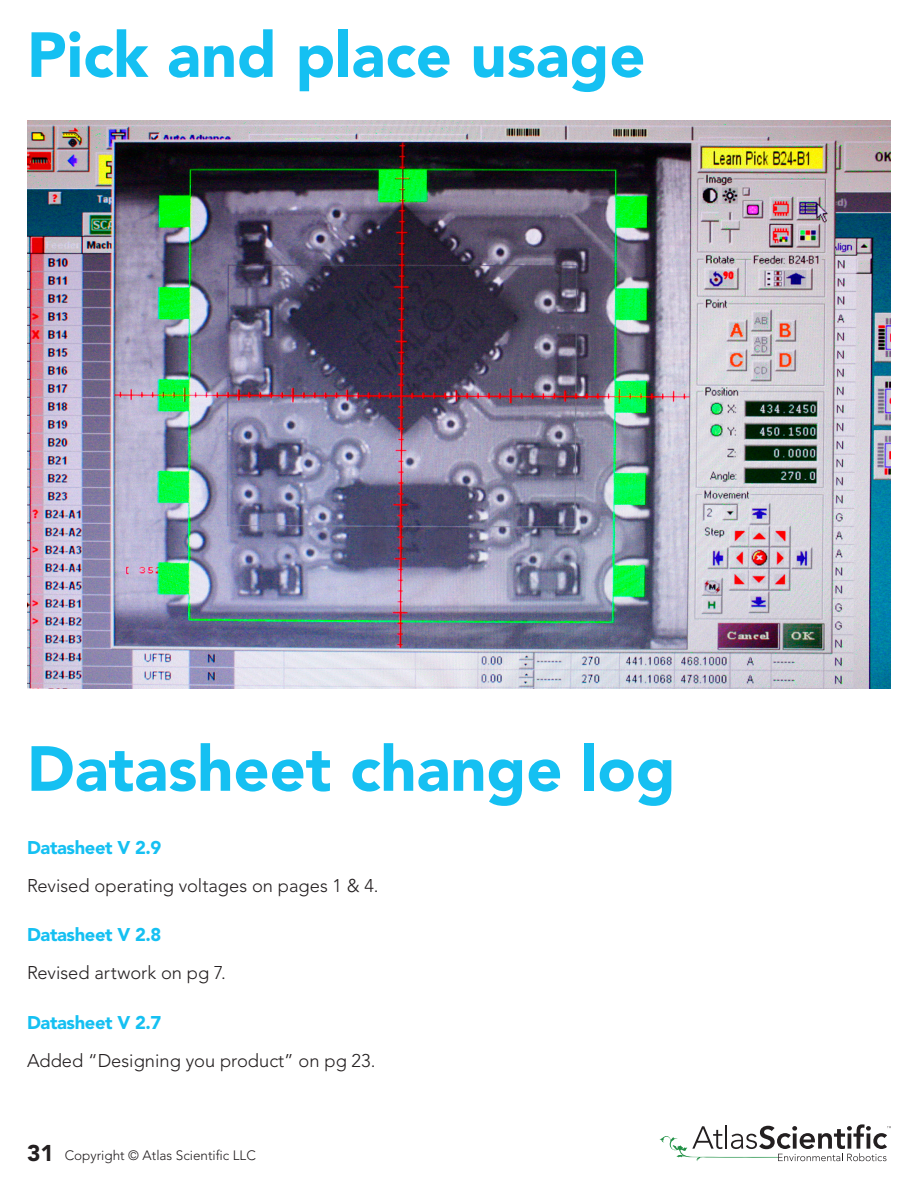
<style>
.page{position:relative;width:918px;height:1188px;background:#fff}
.page>*{position:absolute;margin:0;border:0;box-sizing:border-box;transform-origin:0 0}
.t1{font:900 63px "Avenir";color:#15c0f2}
.t2{font:300 18.3px "Avenir";color:#231f20}
.t3{font:900 18.3px "Avenir";letter-spacing:-.02em;color:#15c0f2}
.t4{font:300 13.5px "Avenir";color:#231f20}
.s1{font-weight:900;font-size:22.65px}
</style>
<div class="page">
<img style="left:27px;top:120px;width:864px;height:568px">
<svg style="left:660px;top:1124px;width:231px;height:37px"></svg>
<p class="t1" style="left:27px;top:17px;width:620px">Pick and place usage</p>
<p class="t1" style="left:27px;top:731px;width:650px">Datasheet change log</p>
<p class="t3" style="left:27px;top:837px;width:136px">Datasheet V 2.9</p>
<p class="t2" style="left:27px;top:875px;width:353px">Revised operating voltages on pages 1 &amp; 4.</p>
<p class="t3" style="left:27px;top:924px;width:136px">Datasheet V 2.8</p>
<p class="t2" style="left:27px;top:962px;width:200px">Revised artwork on pg 7.</p>
<p class="t3" style="left:27px;top:1011px;width:136px">Datasheet V 2.7</p>
<p class="t2" style="left:27px;top:1049px;width:350px">Added “Designing you product” on pg 23.</p>
<p class="t4" style="left:27px;top:1148px;width:230px"><span class="s1">31</span> Copyright © Atlas Scientific LLC</p>
</div>
